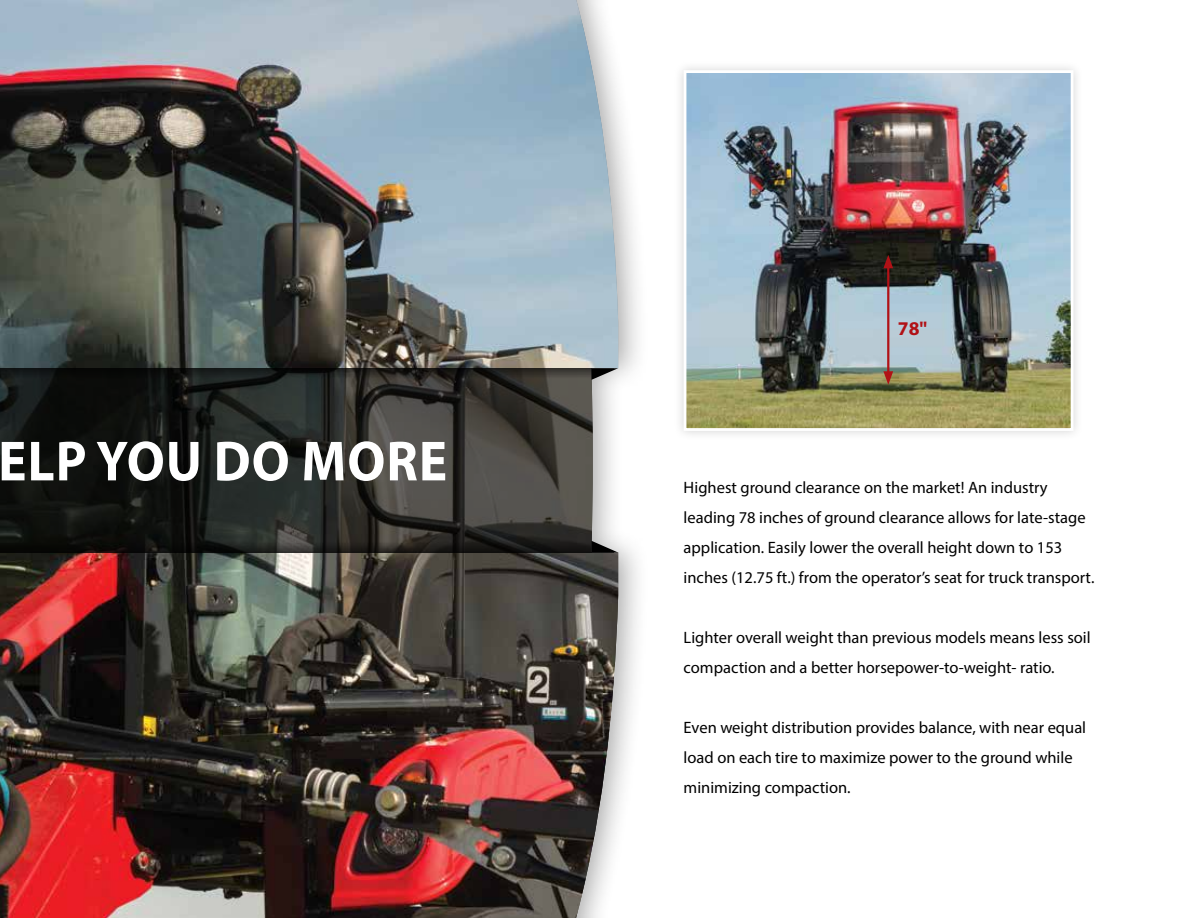
<style>
.page{position:relative;width:1188px;height:918px;background:#fff}
.page>*{position:absolute;margin:0;border:0;box-sizing:border-box;transform-origin:0 0}
.t1{font:700 57px "Myriad Pro";letter-spacing:.02em;color:#fff;scale:.93 1}
.t2{font:700 19.5px "Myriad Pro";color:#b11116}
.t3{font:16.5px/30px "Myriad Pro";color:#000}
</style>
<div class="page">
<img style="left:0;top:0;width:561px;height:918px">
<svg style="left:0;top:368px;width:561px;height:184px;background:#262724"></svg>
<div style="left:561px;top:0;width:252px;height:918px;background:#000;opacity:.33"></div>
<div style="left:694px;top:0;width:116px;height:918px;background:#fff"></div>
<svg style="left:591px;top:541px;width:27px;height:11px"></svg>
<svg style="left:591px;top:368px;width:27px;height:12px"></svg>
<div style="left:673px;top:60px;width:411px;height:381px;background:#f8f8f8"></div>
<img style="left:688px;top:74px;width:382px;height:353px">
<div style="left:684px;top:70px;width:390px;height:361px;border:3px solid #fff"></div>
<hr style="left:887px;top:264px;width:2px;height:111px;background:#b11116">
<svg style="left:883px;top:255px;width:10px;height:13px"></svg>
<svg style="left:883px;top:371px;width:10px;height:14px"></svg>
<h1 class="t1" style="left:-2px;top:424px;width:484px">ELP YOU DO MORE</h1>
<p class="t2" style="left:898px;top:316px;width:31px">78"</p>
<p class="t3" style="left:684px;top:472px;width:412px">Highest ground clearance on the market! An industry leading 78 inches of ground clearance allows for late-stage application. Easily lower the overall height down to 153 inches (12.75 ft.) from the operator’s seat for truck transport.</p>
<p class="t3" style="left:684px;top:622px;width:409px">Lighter overall weight than previous models means less soil compaction and a better horsepower-to-weight- ratio.</p>
<p class="t3" style="left:684px;top:712px;width:404px">Even weight distribution provides balance, with near equal load on each tire to maximize power to the ground while minimizing compaction.</p>
</div>
